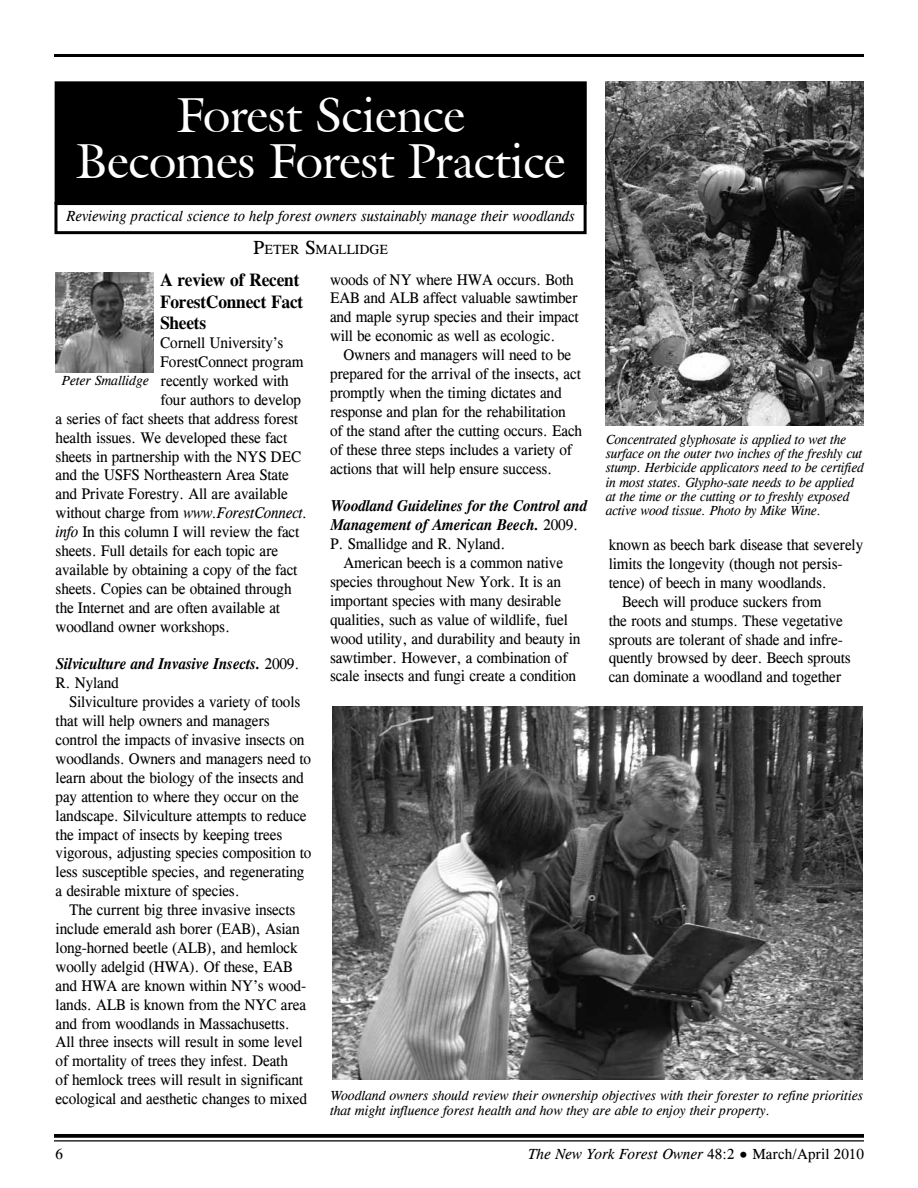
<style>
.page{position:relative;width:918px;height:1188px;background:#fff}
.page>*{position:absolute;margin:0;border:0;box-sizing:border-box;transform-origin:0 0}
.t1{font:48px/46.5px "Galliard IT Cby BT";color:#fff;text-align:center}
.t2{font:700 18px/21.6px "Cg Times";letter-spacing:-.01em;color:#000;scale:.96 1}
.t3{font:15.75px/18.9px "Cg Times";letter-spacing:-.01em;color:#000;scale:.96 1}
.t4{font:italic 700 15.75px/18.9px "Cg Times";letter-spacing:-.01em;color:#000;scale:.96 1}
.t5{font:italic 15.75px "Cg Times";letter-spacing:-.01em;color:#000;scale:.94 1}
.t6{font:italic 15px "Cg Times";color:#000;scale:.96 1}
.t7{font:italic 15px "Cg Times";color:#000}
.t8{font:15px "Cg Times";color:#000}
.t9{font:13.65px "Cg Times";color:#000}
.t10{font:italic 13.5px/14.2px "Cg Times";letter-spacing:-.01em;color:#000}
.s1{font-size:19.5px}
.s2{font-style:normal}
.s3{font-style:italic}
.s4{font-weight:400;font-style:normal}
.s5{font-style:normal;font-size:12px}
</style>
<div class="page">
<svg style="left:54px;top:1134px;width:810px;height:4px;background:#0f0f0f"></svg>
<hr style="left:54px;top:1140px;width:810px;height:2px;background:#000">
<hr style="left:54px;top:54px;width:810px;height:3px;background:#000">
<div style="left:55px;top:82px;width:531px;height:122px;background:#000"></div>
<div style="left:55px;top:81px;width:532px;height:123px;border:2px solid #000"></div>
<div style="left:54px;top:202px;width:533px;height:32px;border:3px solid #000"></div>
<img style="left:56px;top:272px;width:97px;height:101px">
<img style="left:333px;top:707px;width:530px;height:373px">
<img style="left:606px;top:81px;width:258px;height:345px">
<h1 class="t1" style="left:76px;top:92px;width:491px">Forest Science<br>Becomes Forest Practice</h1>
<p class="t6" style="left:67px;top:208px;width:531px">Reviewing practical science to help forest owners sustainably manage their woodlands</p>
<p class="t9" style="left:253px;top:241px;width:136px"><span class="s1">P</span>ETER <span class="s1">S</span>MALLIDGE</p>
<p class="t2" style="left:160px;top:269px;width:151px">A review of Recent<br>ForestConnect Fact<br>Sheets</p>
<p class="t3" style="left:160px;top:333px;width:130px">Cornell University’s</p>
<p class="t3" style="left:160px;top:352px;width:151px">ForestConnect program</p>
<p class="t3" style="left:161px;top:371px;width:135px">recently worked with</p>
<p class="t3" style="left:161px;top:390px;width:148px">four authors to develop</p>
<p class="t3" style="left:56px;top:409px;width:254px">a series of fact sheets that address forest</p>
<p class="t3" style="left:56px;top:428px;width:243px">health issues. We developed these fact</p>
<p class="t3" style="left:56px;top:447px;width:257px">sheets in partnership with the NYS DEC</p>
<p class="t3" style="left:56px;top:466px;width:244px">and the USFS Northeastern Area State</p>
<p class="t3" style="left:56px;top:485px;width:243px">and Private Forestry. All are available</p>
<p class="t5" style="left:56px;top:504px;width:269px"><span class="s2">without charge from</span> www.ForestConnect.</p>
<p class="t3" style="left:56px;top:522px;width:255px"><span class="s3">info</span> In this column I will review the fact</p>
<p class="t3" style="left:56px;top:541px;width:233px">sheets. Full details for each topic are</p>
<p class="t3" style="left:56px;top:560px;width:253px">available by obtaining a copy of the fact</p>
<p class="t3" style="left:56px;top:579px;width:247px">sheets. Copies can be obtained through</p>
<p class="t3" style="left:56px;top:598px;width:235px">the Internet and are often available at</p>
<p class="t3" style="left:56px;top:617px;width:183px">woodland owner workshops.</p>
<p class="t4" style="left:56px;top:655px;width:255px">Silviculture and Invasive Insects. <span class="s4">2009.<br>R. Nyland</span></p>
<p class="t3" style="left:56px;top:693px;width:268px;text-indent:14px">Silviculture provides a variety of tools that will help owners and managers control the impacts of invasive insects on woodlands. Owners and managers need to learn about the biology of the insects and pay attention to where they occur on the landscape. Silviculture attempts to reduce the impact of insects by keeping trees vigorous, adjusting species composition to less susceptible species, and regenerating a desirable mixture of species.</p>
<p class="t3" style="left:56px;top:900px;width:263px;text-indent:14px">The current big three invasive insects include emerald ash borer (EAB), Asian long-horned beetle (ALB), and hemlock woolly adelgid (HWA). Of these, EAB and HWA are known within NY’s wood&shy;lands. ALB is known from the NYC area and from woodlands in Massachusetts.<br>All three insects will result in some level of mortality of trees they infest. Death<br>of hemlock trees will result in significant ecological and aesthetic changes to mixed</p>
<p class="t10" style="left:62px;top:374px;width:89px">Peter Smallidge</p>
<p class="t3" style="left:330px;top:270px;width:261px">woods of NY where HWA occurs. Both EAB and ALB affect valuable sawtimber and maple syrup species and their impact will be economic as well as ecologic.</p>
<p class="t3" style="left:330px;top:346px;width:264px;text-indent:14px">Owners and managers will need to be prepared for the arrival of the insects, act promptly when the timing dictates and response and plan for the rehabilitation<br>of the stand after the cutting occurs. Each of these three steps includes a variety of actions that will help ensure success.</p>
<p class="t4" style="left:330px;top:496px;width:269px">Woodland Guidelines for the Control and</p>
<p class="t4" style="left:330px;top:515px;width:260px">Management of American Beech. <span class="s4">2009.</span></p>
<p class="t3" style="left:330px;top:535px;width:184px">P. Smallidge and R. Nyland.</p>
<p class="t3" style="left:344px;top:553px;width:230px">American beech is a common native</p>
<p class="t3" style="left:330px;top:572px;width:242px">species throughout New York. It is an</p>
<p class="t3" style="left:330px;top:591px;width:242px">important species with many desirable</p>
<p class="t3" style="left:330px;top:610px;width:249px">qualities, such as value of wildlife, fuel</p>
<p class="t3" style="left:330px;top:629px;width:262px">wood utility, and durability and beauty in</p>
<p class="t3" style="left:330px;top:648px;width:249px">sawtimber. However, a combination of</p>
<p class="t3" style="left:330px;top:667px;width:258px">scale insects and fungi create a condition</p>
<p class="t10" style="left:606px;top:432px;width:260px">Concentrated glyphosate is applied to wet the surface on the outer two inches of the freshly cut stump. Herbicide applicators need to be certified in most states. Glypho-sate needs to be applied at the time or the cutting or to freshly exposed active wood tissue. Photo by Mike Wine.</p>
<p class="t3" style="left:609px;top:535px;width:267px">known as beech bark disease that severely</p>
<p class="t3" style="left:609px;top:554px;width:245px">limits the longevity (though not persis-</p>
<p class="t3" style="left:609px;top:573px;width:229px">tence) of beech in many woodlands.</p>
<p class="t3" style="left:622px;top:592px;width:209px">Beech will produce suckers from</p>
<p class="t3" style="left:609px;top:611px;width:245px">the roots and stumps. These vegetative</p>
<p class="t3" style="left:609px;top:630px;width:245px">sprouts are tolerant of shade and infre-</p>
<p class="t3" style="left:609px;top:649px;width:254px">quently browsed by deer. Beech sprouts</p>
<p class="t3" style="left:609px;top:668px;width:244px">can dominate a woodland and together</p>
<p class="t10" style="left:330px;top:1088px;width:535px;line-height:15px">Woodland owners should review their ownership objectives with their forester to refine priorities that might influence forest health and how they are able to enjoy their property.</p>
<p class="t8" style="left:56px;top:1145px;width:9px">6</p>
<p class="t7" style="left:528px;top:1145px;width:337px">The New York Forest Owner <span class="s2">48:2</span> <span class="s5">•</span> <span class="s2">March/April 2010</span></p>
</div>
